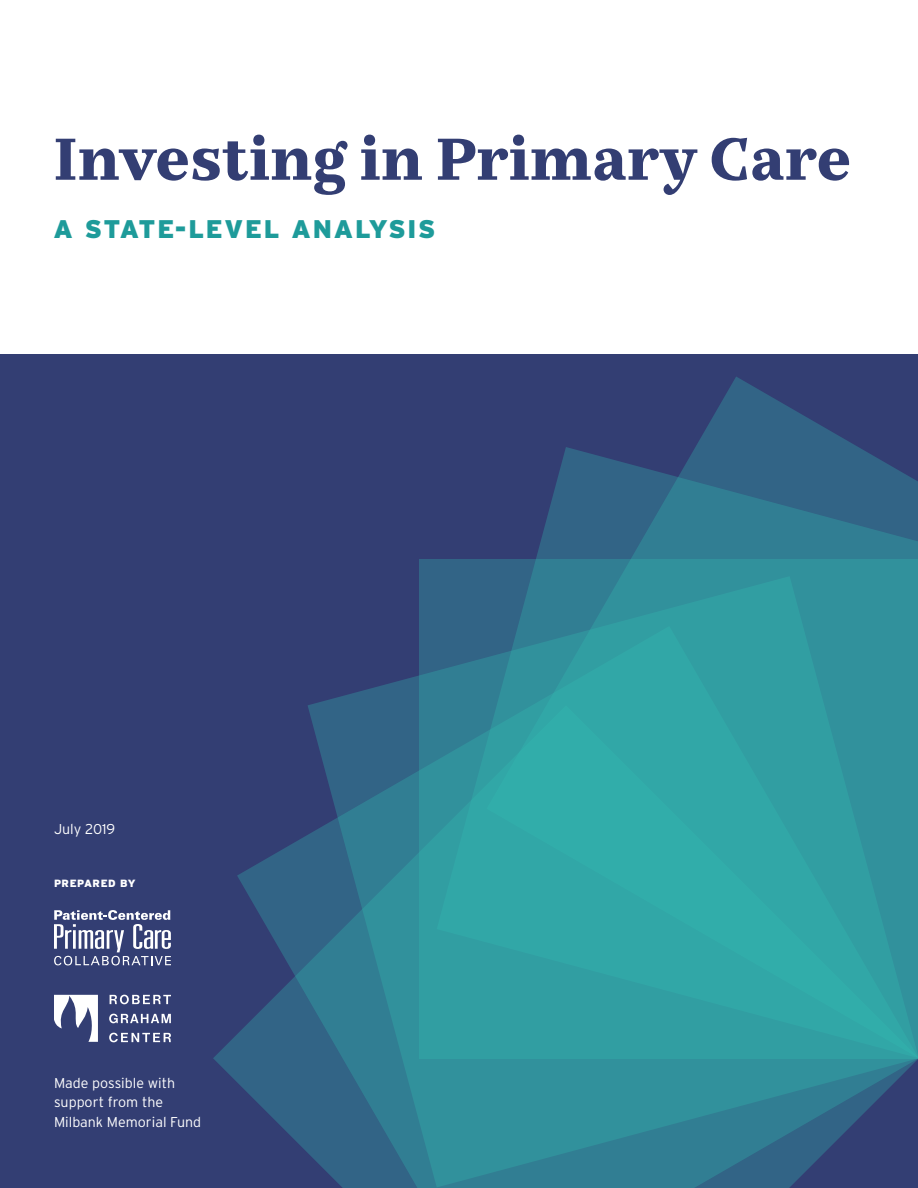
<style>
.page{position:relative;width:918px;height:1188px;background:#fff}
.page>*{position:absolute;margin:0;border:0;box-sizing:border-box;transform-origin:0 0}
.Header_1{font:900 57px "Casus Pro";color:#333e73}
.Header_2{font:900 25.5px "Interstate";letter-spacing:.07em;color:#1e9b9a}
.Glossary_Definition{font:300 14.25px/19.5px "Interstate";color:#fff}
.Kicker{font:900 10.5px "Interstate";letter-spacing:.05em;color:#fff}
</style>
<div class="page">
<div style="left:0;top:354px;width:918px;height:834px;background:#333e73"></div>
<svg style="left:487px;top:377px;width:431px;height:199px"></svg>
<svg style="left:419px;top:576px;width:499px;height:50px;background:#318697"></svg>
<svg style="left:310px;top:626px;width:608px;height:79px;background:#318495"></svg>
<svg style="left:213px;top:705px;width:705px;height:483px;background:#318797"></svg>
<svg style="left:54px;top:995px;width:44px;height:47px"></svg>
<svg style="left:110px;top:995px;width:61px;height:9px"></svg>
<svg style="left:109px;top:1014px;width:62px;height:9px"></svg>
<svg style="left:109px;top:1033px;width:62px;height:9px"></svg>
<svg style="left:54px;top:910px;width:117px;height:55px"></svg>
<p class="Header_1" style="left:54px;top:118px;width:799px">Investing in Primary Care</p>
<p class="Header_2" style="left:54px;top:215px;width:383px">A STATE-LEVEL ANALYSIS</p>
<p class="Glossary_Definition" style="left:54px;top:819px;width:63px">July 2019</p>
<p class="Kicker" style="left:54px;top:878px;width:83px">PREPARED BY</p>
<p class="Glossary_Definition" style="left:54px;top:1073px;width:149px">Made possible with support from the<br>Milbank Memorial Fund</p>
</div>
